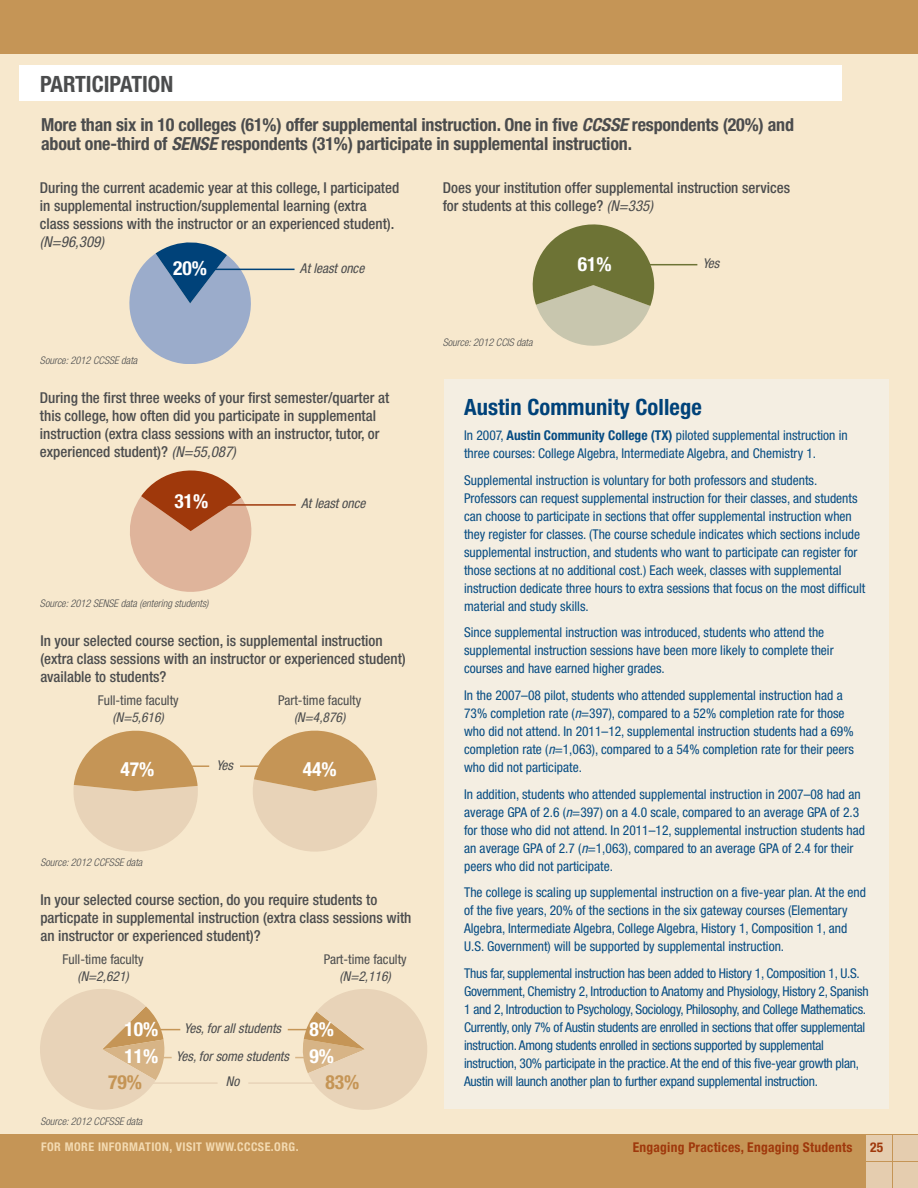
<style>
.page{position:relative;width:918px;height:1188px;background:#f7e8cd}
.page>*{position:absolute;margin:0;border:0;box-sizing:border-box;transform-origin:0 0}
.Sidebar_headline{font:700 condensed 22.5px "Helvetica Neue LT Std";letter-spacing:.005em;color:#004279}
.t1{font:700 condensed 22.5px "Helvetica Neue LT Std";color:#4b4c4d}
.t2{font:700 condensed 19.5px "Helvetica Neue LT Std";color:#fff}
.t3{font:700 condensed 19.5px "Helvetica Neue LT Std";color:#c59556}
.particpation_intro{font:700 condensed 18px/18.8px "Helvetica Neue LT Std";letter-spacing:-.01em;color:#4b4c4d}
.CHART_question{font:500 condensed 15px/18px "Helvetica Neue LT Std";color:#4b4c4d}
.Sidebar_body{font:condensed 13.5px/18px "Helvetica Neue LT Std";color:#064c83}
.Sidebar_body-2{font:condensed 13.5px/18px "Helvetica Neue LT Std";letter-spacing:-.02em;color:#064c83}
.t4{font:condensed 13.5px/16.5px "Helvetica Neue LT Std";color:#4b4c4d;text-align:center}
.t5{font:italic condensed 13.5px "Helvetica Neue LT Std";color:#4b4c4d}
.t6{font:700 condensed 13.5px "Helvetica Neue LT Std";letter-spacing:.02em;color:#9f380b}
.t7{font:700 condensed 12px "Helvetica Neue LT Std";letter-spacing:.04em;color:#f3dab1}
.t8{font:italic 300 condensed 10.5px "Helvetica Neue LT Std";color:#4b4c4d}
.s1{font-style:italic}
.s2{font-weight:400;font-style:italic}
.s3{font-weight:700}
</style>
<div class="page">
<div style="left:0;top:1135px;width:918px;height:53px;background:#c59556"></div>
<div style="left:0;top:0;width:918px;height:54px;background:#c59556"></div>
<div style="left:866px;top:1162px;width:26px;height:26px;background:#e5cdaf"></div>
<div style="left:893px;top:1162px;width:25px;height:26px;background:#e5cdaf"></div>
<div style="left:893px;top:1135px;width:25px;height:26px;background:#e5cdaf"></div>
<div style="left:866px;top:1135px;width:26px;height:26px;background:#e5cdaf"></div>
<div style="left:20px;top:66px;width:822px;height:35px;background:#fff"></div>
<svg style="left:533px;top:224px;width:121px;height:122px"></svg>
<hr style="left:644px;top:264px;width:53px;height:1px;background:#6d7335">
<svg style="left:129px;top:242px;width:122px;height:122px"></svg>
<hr style="left:193px;top:269px;width:102px;height:1px;background:#004279">
<svg style="left:130px;top:471px;width:121px;height:121px"></svg>
<hr style="left:191px;top:504px;width:105px;height:2px;background:#9f380b">
<svg style="left:302px;top:989px;width:125px;height:121px"></svg>
<hr style="left:107px;top:1082px;width:111px;height:2px;background:#e8d3b8">
<hr style="left:248px;top:1082px;width:117px;height:2px;background:#e8d3b8">
<svg style="left:40px;top:989px;width:132px;height:121px"></svg>
<hr style="left:295px;top:1057px;width:35px;height:1px;background:#d7b486">
<hr style="left:140px;top:1029px;width:40px;height:1px;background:#c59556">
<hr style="left:288px;top:1029px;width:38px;height:1px;background:#c59556">
<div style="left:444px;top:379px;width:445px;height:729px;background:#f4eee2"></div>
<hr style="left:99px;top:765px;width:110px;height:2px;background:#c59556">
<hr style="left:240px;top:765px;width:117px;height:2px;background:#c59556">
<svg style="left:73px;top:731px;width:128px;height:121px"></svg>
<svg style="left:252px;top:731px;width:125px;height:121px"></svg>
<p class="t1" style="left:40px;top:70px;width:135px">PARTICIPATION</p>
<p class="particpation_intro" style="left:41px;top:115px;width:755px">More than six in 10 colleges (61%) offer supplemental instruction. One in five <span class="s1">CCSSE</span> respondents (20%) and about one-third of <span class="s1">SENSE</span> respondents (31%) participate in supplemental instruction.</p>
<p class="CHART_question" style="left:443px;top:178px;width:349px">Does your institution offer supplemental instruction services for students at this college? <span class="s2">(N=335)</span></p>
<p class="CHART_question" style="left:40px;top:178px;width:361px">During the current academic year at this college, I participated in supplemental instruction/supplemental learning (extra class sessions with the instructor or an experienced student). <span class="s2">(N=96,309)</span></p>
<p class="t2" style="left:173px;top:257px;width:35px">20%</p>
<p class="t2" style="left:578px;top:252px;width:35px">61%</p>
<p class="t5" style="left:703px;top:255px;width:18px">Yes</p>
<p class="t5" style="left:300px;top:260px;width:66px">At least once</p>
<p class="t8" style="left:40px;top:354px;width:99px">Source: 2012 CCSSE data</p>
<p class="CHART_question" style="left:40px;top:388px;width:351px">During the first three weeks of your first semester/quarter at this college, how often did you participate in supplemental instruction (extra class sessions with an instructor, tutor, or experienced student)? <span class="s2">(N=55,087)</span></p>
<p class="t2" style="left:174px;top:489px;width:35px">31%</p>
<p class="t5" style="left:301px;top:496px;width:66px">At least once</p>
<p class="t8" style="left:40px;top:597px;width:170px">Source: 2012 SENSE data (entering students)</p>
<p class="CHART_question" style="left:40px;top:631px;width:367px">In your selected course section, is supplemental instruction (extra class sessions with an instructor or experienced student) available to students?</p>
<p class="t4" style="left:98px;top:692px;width:82px">Full-time faculty <span class="s1">(N=5,616)</span></p>
<p class="t4" style="left:278px;top:692px;width:84px">Part-time faculty <span class="s1">(N=4,876)</span></p>
<p class="t5" style="left:216px;top:757px;width:18px">Yes</p>
<p class="t2" style="left:121px;top:757px;width:35px">47%</p>
<p class="t2" style="left:303px;top:757px;width:35px">44%</p>
<p class="t8" style="left:40px;top:856px;width:103px">Source: 2012 CCFSSE data</p>
<p class="CHART_question" style="left:40px;top:890px;width:373px">In your selected course section, do you require students to particpate in supplemental instruction (extra class sessions with an instructor or experienced student)?</p>
<p class="t4" style="left:63px;top:951px;width:82px">Full-time faculty <span class="s1">(N=2,621)</span></p>
<p class="t4" style="left:324px;top:951px;width:84px">Part-time faculty <span class="s1">(N=2,116)</span></p>
<p class="t2" style="left:124px;top:1017px;width:35px">10%</p>
<p class="t5" style="left:184px;top:1020px;width:98px">Yes, for all students</p>
<p class="t2" style="left:310px;top:1017px;width:26px">8%</p>
<p class="t2" style="left:124px;top:1044px;width:35px">11%</p>
<p class="t5" style="left:176px;top:1048px;width:114px">Yes, for some students</p>
<p class="t2" style="left:310px;top:1044px;width:26px">9%</p>
<p class="t3" style="left:108px;top:1071px;width:35px">79%</p>
<p class="t5" style="left:226px;top:1074px;width:15px">No</p>
<p class="t3" style="left:325px;top:1071px;width:35px">83%</p>
<p class="t8" style="left:40px;top:1115px;width:103px">Source: 2012 CCFSSE data</p>
<p class="t8" style="left:443px;top:336px;width:91px">Source: 2012 CCIS data</p>
<p class="Sidebar_headline" style="left:464px;top:394px;width:239px">Austin Community College</p>
<p class="Sidebar_body" style="left:464px;top:426px;width:385px">In 2007, <span class="s3">Austin Community College (TX)</span> piloted supplemental instruction in three courses: College Algebra, Intermediate Algebra, and Chemistry 1.</p>
<p class="Sidebar_body" style="left:464px;top:471px;width:403px">Supplemental instruction is voluntary for both professors and students.<br>Professors can request supplemental instruction for their classes, and students can choose to participate in sections that offer supplemental instruction when they register for classes. (The course schedule indicates which sections include supplemental instruction, and students who want to participate can register for those sections at no additional cost.) Each week, classes with supplemental instruction dedicate three hours to extra sessions that focus on the most difficult material and study skills.</p>
<p class="Sidebar_body" style="left:464px;top:624px;width:371px">Since supplemental instruction was introduced, students who attend the supplemental instruction sessions have been more likely to complete their courses and have earned higher grades.</p>
<p class="Sidebar_body" style="left:464px;top:686px;width:391px">In the 2007–08 pilot, students who attended supplemental instruction had a 73% completion rate (<span class="s1">n</span>=397), compared to a 52% completion rate for those who did not attend. In 2011–12, supplemental instruction students had a 69% completion rate (<span class="s1">n</span>=1,063), compared to a 54% completion rate for their peers who did not participate.</p>
<p class="Sidebar_body" style="left:464px;top:785px;width:403px">In addition, students who attended supplemental instruction in 2007–08 had an average GPA of 2.6 (<span class="s1">n</span>=397) on a 4.0 scale, compared to an average GPA of 2.3 for those who did not attend. In 2011–12, supplemental instruction students had an average GPA of 2.7 (<span class="s1">n</span>=1,063), compared to an average GPA of 2.4 for their peers who did not participate.</p>
<p class="Sidebar_body" style="left:464px;top:883px;width:403px">The college is scaling up supplemental instruction on a five-year plan. At the end of the five years, 20% of the sections in the six gateway courses (Elementary Algebra, Intermediate Algebra, College Algebra, History 1, Composition 1, and U.S. Government) will be supported by supplemental instruction.</p>
<p class="Sidebar_body-2" style="left:464px;top:964px;width:406px">Thus far, supplemental instruction has been added to History 1, Composition 1, U.S.<br>Government, Chemistry 2, Introduction to Anatomy and Physiology, History 2, Spanish 1 and 2, Introduction to Psychology, Sociology, Philosophy, and College Mathematics.<br>Currently, only 7% of Austin students are enrolled in sections that offer supplemental instruction. Among students enrolled in sections supported by supplemental instruction, 30% participate in the practice. At the end of this five-year growth plan, Austin will launch another plan to further expand supplemental instruction.</p>
<p class="t7" style="left:41px;top:1140px;width:259px">FOR MORE INFORMATION, VISIT WWW.CCCSE.ORG.</p>
<p class="t6" style="left:633px;top:1140px;width:221px">Engaging Practices, Engaging Students</p>
<p class="t6" style="left:870px;top:1140px;width:15px">25</p>
</div>
